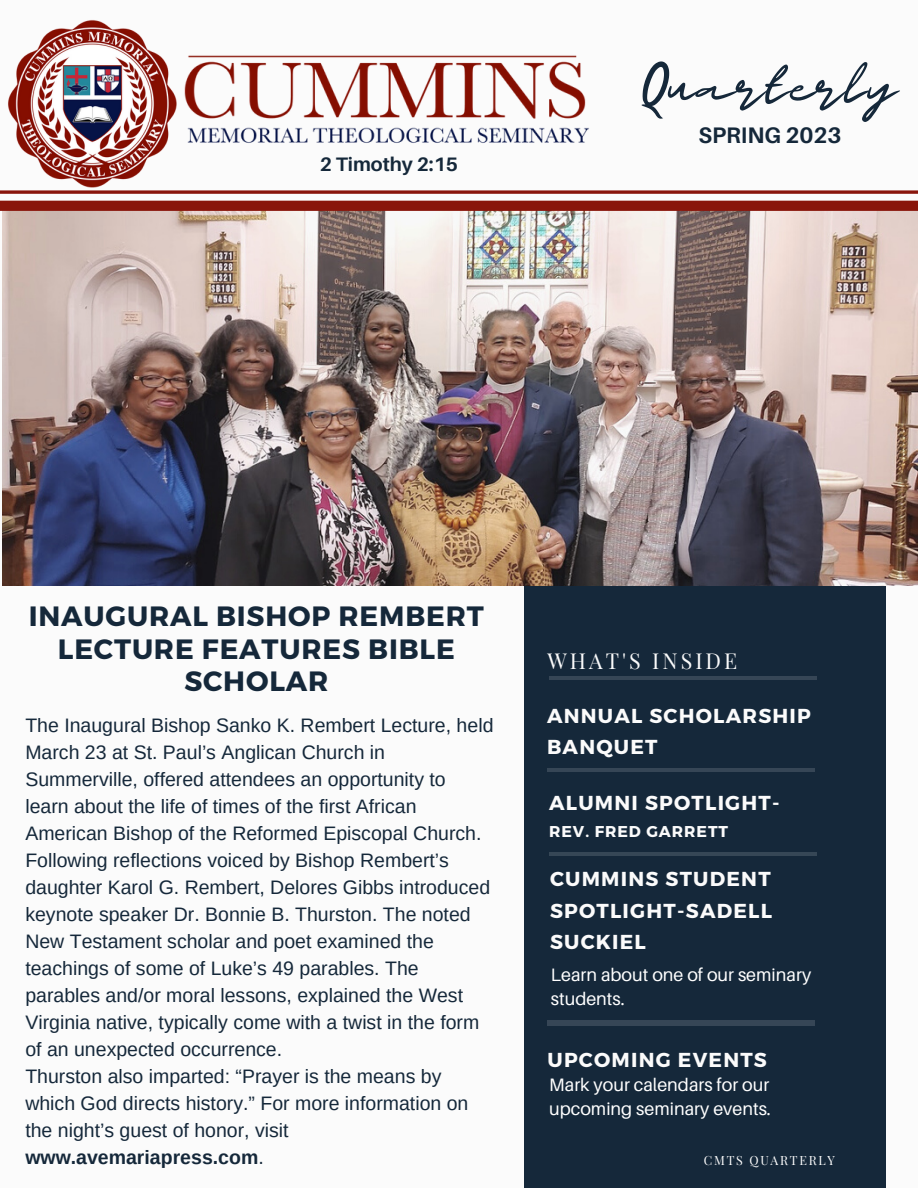
<style>
.page{position:relative;width:918px;height:1188px;background:#fbfbfb}
.page>*{position:absolute;margin:0;border:0;box-sizing:border-box;transform-origin:0 0}
.t1{font:52.5px "Majesty Yandi Designs";color:#15283a}
.t2{font:700 27.9px/32.7px "Montserrat";letter-spacing:.03em;color:#15283a;text-align:center}
.t3{font:700 22.5px "Aileron";color:#15283a}
.t4{font:21.45px "Playfair Display";letter-spacing:.14em;color:#fbfbfb}
.t5{font:700 20.1px/31.5px "Montserrat";letter-spacing:.06em;color:#fbfbfb}
.t6{font:19.5px/27px "Arimo";color:#15283a}
.t7{font:700 19.5px "Aileron";color:#15283a}
.t8{font:18px/24.8px "Aileron";color:#fff}
.t9{font:700 15.6px "Montserrat";letter-spacing:.06em;color:#fbfbfb}
.t10{font:12.45px "Playfair Display";letter-spacing:.14em;color:#fff}
.s1{font-weight:700}
</style>
<div class="page">
<div style="left:525px;top:529px;width:361px;height:659px;background:#15283a"></div>
<hr style="left:548px;top:768px;width:267px;height:3px;background:#fbfbfb">
<hr style="left:549px;top:852px;width:268px;height:4px;background:#364756">
<div style="left:547px;top:1021px;width:268px;height:5px;background:#364656"></div>
<hr style="left:549px;top:677px;width:268px;height:3px;background:#fbfbfb">
<img style="left:2px;top:211px;width:916px;height:375px">
<svg style="left:0;top:190px;width:918px;height:21px"></svg>
<img style="left:8px;top:20px;width:160px;height:168px">
<img style="left:168px;top:55px;width:421px;height:88px">
<p class="t7" style="left:320px;top:152px;width:140px">2 Timothy 2:15</p>
<p class="t1" style="left:641px;top:62px;width:259px">Quarterly</p>
<p class="t3" style="left:699px;top:122px;width:145px">SPRING 2023</p>
<p class="t2" style="left:29px;top:598px;width:457px">INAUGURAL BISHOP REMBERT<br>LECTURE FEATURES BIBLE<br>SCHOLAR</p>
<p class="t6" style="left:25px;top:712px;width:470px">The Inaugural Bishop Sanko K. Rembert Lecture, held March 23 at St. Paul’s Anglican Church in Summerville, offered attendees an opportunity to learn about the life of times of the first African American Bishop of the Reformed Episcopal Church.<br>Following reflections voiced by Bishop Rembert’s daughter Karol G. Rembert, Delores Gibbs introduced keynote speaker Dr. Bonnie B. Thurston. The noted New Testament scholar and poet examined the teachings of some of Luke’s 49 parables. The parables and/or moral lessons, explained the West Virginia native, typically come with a twist in the form of an unexpected occurrence.</p>
<p class="t6" style="left:25px;top:1063px;width:445px">Thurston also imparted: “Prayer is the means by which God directs history.” For more information on the night’s guest of honor, visit <span class="s1">www.avemariapress.com</span>.</p>
<p class="t4" style="left:548px;top:646px;width:191px">WHAT'S INSIDE</p>
<p class="t5" style="left:547px;top:699px;width:265px">ANNUAL SCHOLARSHIP<br>BANQUET</p>
<p class="t5" style="left:549px;top:786px;width:232px">ALUMNI SPOTLIGHT-</p>
<p class="t9" style="left:549px;top:821px;width:180px">REV. FRED GARRETT</p>
<p class="t5" style="left:550px;top:862px;width:223px;text-align:justify">CUMMINS STUDENT SPOTLIGHT-SADELL SUCKIEL</p>
<p class="t8" style="left:551px;top:962px;width:262px">Learn about one of our seminary students.</p>
<p class="t5" style="left:548px;top:1043px;width:221px">UPCOMING EVENTS</p>
<p class="t8" style="left:549px;top:1072px;width:223px">Mark your calendars for our upcoming seminary events.</p>
<p class="t10" style="left:704px;top:1151px;width:133px">CMTS QUARTERLY</p>
</div>
